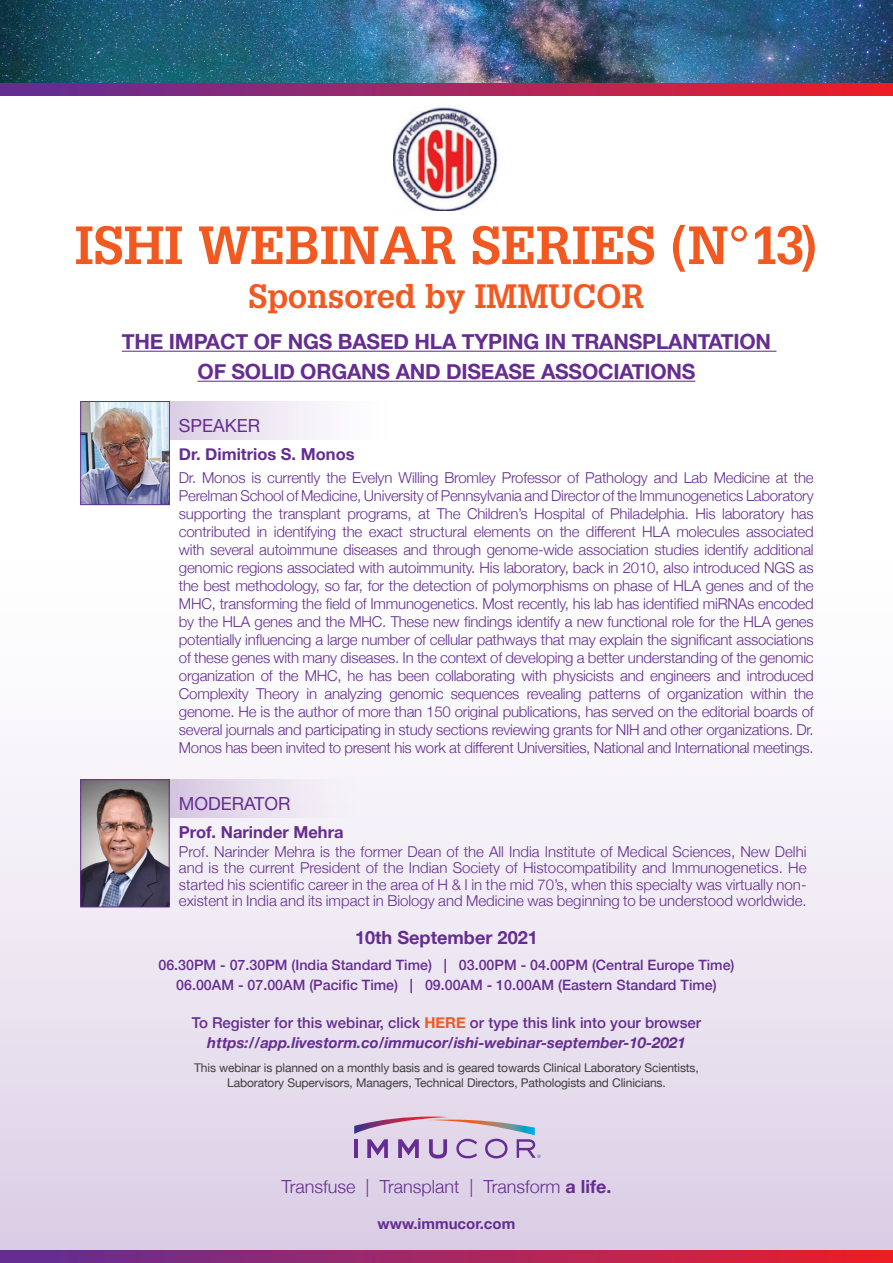
<style>
.page{position:relative;width:893px;height:1263px;background:#fff}
.page>*{position:absolute;margin:0;border:0;box-sizing:border-box;transform-origin:0 0}
.t1{font:700 52.5px "Glypha LT Std";color:#f15921}
.t2{font:700 33px "Glypha LT Std";color:#f15921}
.t3{font:700 21px/30px "Helvetica Neue";letter-spacing:-.01em;color:#652d91;text-align:center}
.t4{font:700 18.15px "Helvetica Neue";color:#652d91}
.t5{font:300 18px "Helvetica Neue";color:#652d91}
.t6{font:18px "Helvetica Neue";color:#652d91}
.t7{font:700 16.5px "Helvetica Neue";color:#652d91}
.t8{font:300 15px/18px "Helvetica Neue";color:#652d91;text-align:justify}
.t9{font:italic 700 15px/19.5px "Helvetica Neue";color:#652d91;text-align:center}
.t10{font:700 15px "Helvetica Neue";color:#652d91}
.t11{font:500 14.25px/19.5px "Helvetica Neue";color:#652d91;text-align:center}
.t12{font:12px/15px "Helvetica Neue";letter-spacing:-.01em;color:#3e3e3f;text-align:center}
.s1{font-weight:500;font-style:normal}
.s2{font-style:normal;color:#f15921}
.s3{font-weight:700}
</style>
<div class="page">
<div style="left:0;top:510px;width:893px;height:746px;background:linear-gradient(to bottom,#fff,#dccee5)"></div>
<img style="left:0;top:0;width:893px;height:83px">
<svg style="left:0;top:83px;width:893px;height:12px;background:#a52660"></svg>
<svg style="left:0;top:1251px;width:893px;height:12px;background:#a52660"></svg>
<img style="left:393px;top:107px;width:105px;height:104px">
<div style="left:164px;top:779px;width:204px;height:39px;background:linear-gradient(to right,#d4c6e0,#faf8fb)"></div>
<img style="left:83px;top:781px;width:84px;height:124px">
<div style="left:81px;top:779px;width:88px;height:128px;border:1px solid #652d91"></div>
<div style="left:164px;top:401px;width:240px;height:39px;background:linear-gradient(to right,#dcd0e6,#fff)"></div>
<img style="left:83px;top:403px;width:85px;height:100px">
<div style="left:81px;top:401px;width:89px;height:104px;border:1px solid #652d91"></div>
<svg style="left:354px;top:1116px;width:187px;height:42px;background:#c7b3d1"></svg>
<hr style="left:122px;top:351px;width:654px;height:1px;background:#652d91">
<hr style="left:198px;top:381px;width:497px;height:1px;background:#652d91">
<h1 class="t1" style="left:75px;top:213px;width:744px">ISHI WEBINAR SERIES (N° 13)</h1>
<h2 class="t2" style="left:248px;top:275px;width:398px">Sponsored by IMMUCOR</h2>
<h3 class="t3" style="left:122px;top:327px;width:651px">THE IMPACT OF NGS BASED HLA TYPING IN TRANSPLANTATION<br>OF SOLID ORGANS AND DISEASE ASSOCIATIONS</h3>
<p class="t6" style="left:179px;top:413px;width:83px">SPEAKER</p>
<p class="t7" style="left:179px;top:441px;width:177px">Dr. Dimitrios S. Monos</p>
<p class="t8" style="left:179px;top:467px;width:636px">Dr. Monos is currently the Evelyn Willing Bromley Professor of Pathology and Lab Medicine at the Perelman School of Medicine, University of Pennsylvania and Director of the Immunogenetics Laboratory supporting the transplant programs, at The Children’s Hospital of Philadelphia. His laboratory has contributed in identifying the exact structural elements on the different HLA molecules associated with several autoimmune diseases and through genome-wide association studies identify additional genomic regions associated with autoimmunity. His laboratory, back in 2010, also introduced NGS as the best methodology, so far, for the detection of polymorphisms on phase of HLA genes and of the MHC, transforming the field of Immunogenetics. Most recently, his lab has identified miRNAs encoded by the HLA genes and the MHC. These new findings identify a new functional role for the HLA genes potentially influencing a large number of cellular pathways that may explain the significant associations of these genes with many diseases. In the context of developing a better understanding of the genomic organization of the MHC, he has been collaborating with physicists and engineers and introduced Complexity Theory in analyzing genomic sequences revealing patterns of organization within the genome. He is the author of more than 150 original publications, has served on the editorial boards of several journals and participating in study sections reviewing grants for NIH and other organizations. Dr.<br>Monos has been invited to present his work at different Universities, National and International meetings.</p>
<p class="t6" style="left:179px;top:791px;width:113px">MODERATOR</p>
<p class="t7" style="left:179px;top:819px;width:166px">Prof. Narinder Mehra</p>
<p class="t8" style="left:179px;top:842px;width:629px;line-height:16.5px">Prof. Narinder Mehra is the former Dean of the All India Institute of Medical Sciences, New Delhi and is the current President of the Indian Society of Histocompatibility and Immunogenetics. He started his scientific career in the area of H &amp; I in the mid 70’s, when this specialty was virtually non&shy;existent in India and its impact in Biology and Medicine was beginning to be understood worldwide.</p>
<p class="t4" style="left:355px;top:923px;width:184px">10th September 2021</p>
<p class="t11" style="left:158px;top:954px;width:578px">06.30PM - 07.30PM (India Standard Time) | 03.00PM - 04.00PM (Central Europe Time)<br>06.00AM - 07.00AM (Pacific Time) | 09.00AM - 10.00AM (Eastern Standard Time)</p>
<p class="t9" style="left:192px;top:1013px;width:511px"><span class="s1">To Register for this webinar, click</span> <span class="s2">HERE</span> <span class="s1">or type this link into your browser </span>https://app.livestorm.co/immucor/ishi-webinar-september-10-2021</p>
<p class="t12" style="left:194px;top:1061px;width:506px">This webinar is planned on a monthly basis and is geared towards Clinical Laboratory Scientists,<br>Laboratory Supervisors, Managers, Technical Directors, Pathologists and Clinicians.</p>
<p class="t5" style="left:282px;top:1171px;width:331px">Transfuse | Transplant | Transform <span class="s3">a life.</span></p>
<p class="t10" style="left:378px;top:1212px;width:139px">www.immucor.com</p>
</div>
